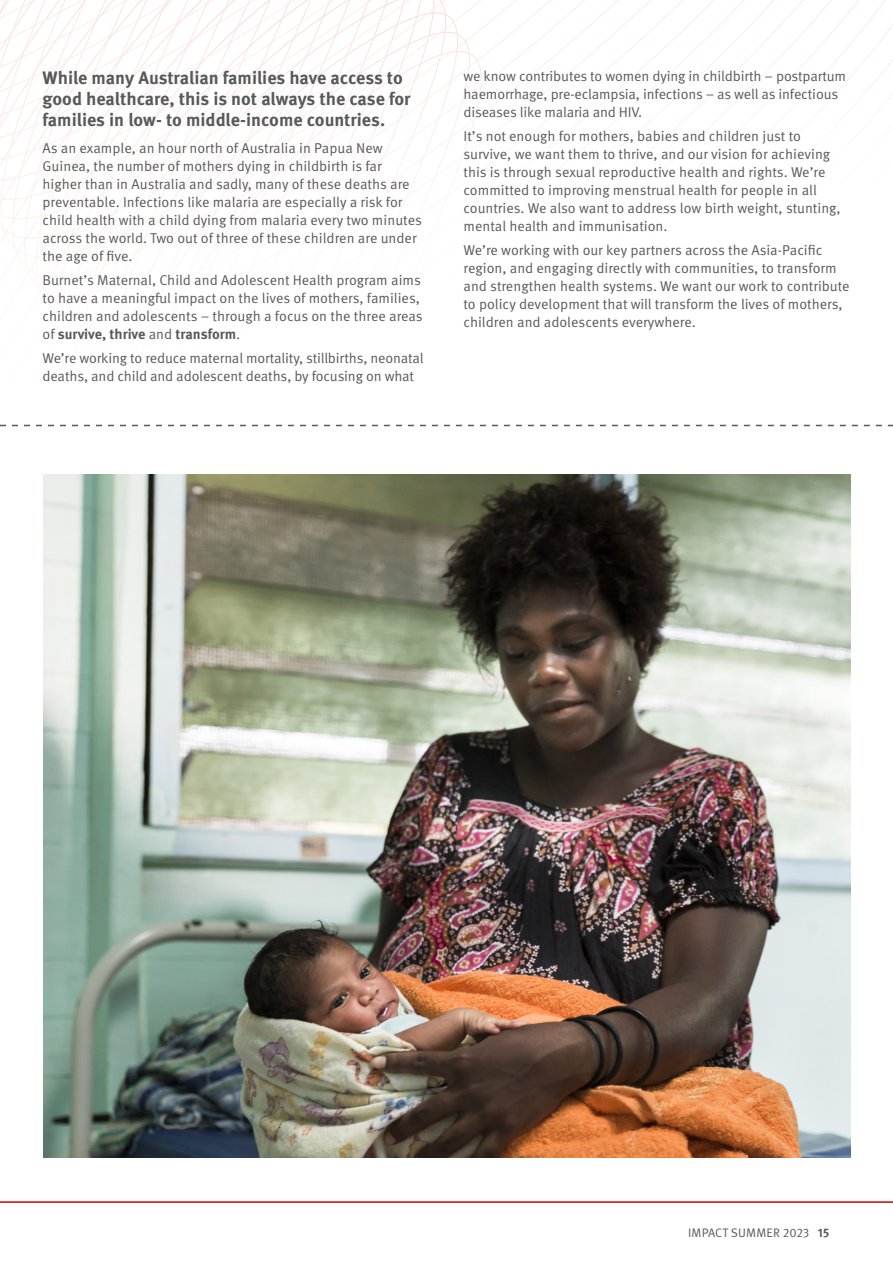
<style>
.page{position:relative;width:893px;height:1263px;background:#fff}
.page>*{position:absolute;margin:0;border:0;box-sizing:border-box;transform-origin:0 0}
._12_Bold{font:700 18px/21px "Meta OT";color:#58595b}
.Body_Copy{font:14.25px/18px "Meta OT Norm";color:#58595b}
.t1{font:12.3px "Meta OT Norm";letter-spacing:.01em;color:#58595b}
.s1{font-family:"Meta OT";font-weight:700}
</style>
<div class="page">
<svg style="left:0;top:1px;width:713px;height:219px"></svg>
<svg style="left:0;top:1px;width:701px;height:200px"></svg>
<svg style="left:0;top:0;width:689px;height:182px"></svg>
<svg style="left:0;top:0;width:677px;height:162px"></svg>
<svg style="left:0;top:0;width:665px;height:143px"></svg>
<img style="left:43px;top:474px;width:807px;height:683px">
<hr style="left:0;top:1201px;width:893px;height:2px;background:#cf0000">
<svg style="left:0;top:425px;width:893px;height:1px"></svg>
<p class="_12_Bold" style="left:43px;top:68px;width:370px">While many Australian families have access to good healthcare, this is not always the case for families in low- to middle-income countries.</p>
<p class="Body_Copy" style="left:43px;top:139px;width:381px">As an example, an hour north of Australia in Papua New Guinea, the number of mothers dying in childbirth is far higher than in Australia and sadly, many of these deaths are preventable. Infections like malaria are especially a risk for child health with a child dying from malaria every two minutes across the world. Two out of three of these children are under the age of five.</p>
<p class="Body_Copy" style="left:43px;top:271px;width:382px">Burnet’s Maternal, Child and Adolescent Health program aims to have a meaningful impact on the lives of mothers, families, children and adolescents – through a focus on the three areas of <span class="s1">survive, thrive</span> and <span class="s1">transform</span>.</p>
<p class="Body_Copy" style="left:43px;top:349px;width:383px">We’re working to reduce maternal mortality, stillbirths, neonatal deaths, and child and adolescent deaths, by focusing on what</p>
<p class="Body_Copy" style="left:463px;top:67px;width:384px">we know contributes to women dying in childbirth – postpartum haemorrhage, pre-eclampsia, infections – as well as infectious diseases like malaria and HIV.</p>
<p class="Body_Copy" style="left:463px;top:127px;width:379px">It’s not enough for mothers, babies and children just to survive, we want them to thrive, and our vision for achieving this is through sexual reproductive health and rights. We’re committed to improving menstrual health for people in all countries. We also want to address low birth weight, stunting, mental health and immunisation.</p>
<p class="Body_Copy" style="left:463px;top:241px;width:388px">We’re working with our key partners across the Asia-Pacific region, and engaging directly with communities, to transform and strengthen health systems. We want our work to contribute to policy development that will transform the lives of mothers, children and adolescents everywhere.</p>
<p class="t1" style="left:688px;top:1225px;width:143px">IMPACT SUMMER 2023 <span class="s1">15</span></p>
</div>
